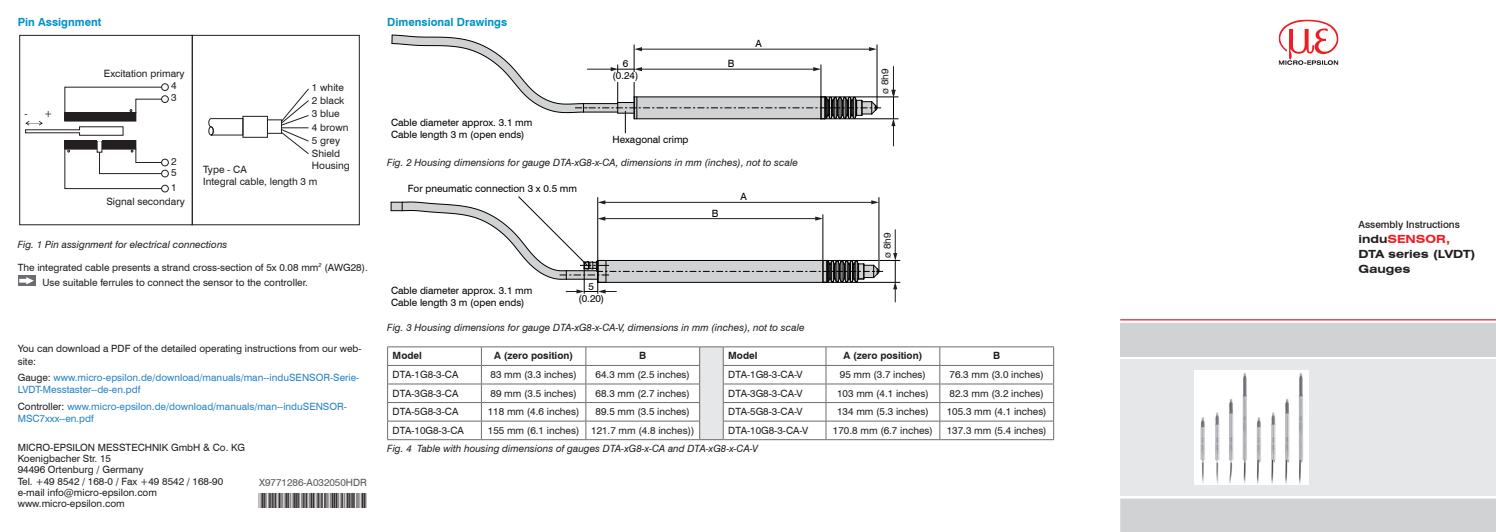
<style>
.page{position:relative;width:1496px;height:532px;background:#fff}
.page>*{position:absolute;margin:0;border:0;box-sizing:border-box;transform-origin:0 0}
.t1{font:15px "Codedreineun Plain";color:#231f20}
.t2{font:700 11.25px "Swiss 721 BT";color:#0092c8}
.t3{font:700 expanded 11.25px/15px "Swiss 721 BT";color:#231f20}
.t4{font:10.12px/13.1px "Swiss 721 BT";color:#231f20}
.t5{font:10px/11.2px "Swiss 721 BT";color:#231f20}
.t6{font:italic 10px "Swiss 721 BT";color:#231f20}
.t7{font:10px/12.5px "Swiss 721 BT";color:#2783c5}
.t8{font:10px/12px "Swiss 721 BT";color:#000}
.t9{font:700 10px "Swiss 721 BT";color:#231f20}
.t10{font:500 10px "Swiss 721 BT";color:#231f20}
.t11{font:10px "Swiss 721 BT";color:#57585a}
.s1{color:#231f20}
.s2{color:#ee1d23}
</style>
<div class="page">
<svg style="left:282px;top:88px;width:27px;height:66px"></svg>
<div style="left:65px;top:112px;width:71px;height:9px;background:#231f20"></div>
<svg style="left:64px;top:83px;width:105px;height:31px"></svg>
<svg style="left:25px;top:121px;width:144px;height:72px"></svg>
<div style="left:267px;top:119px;width:15px;height:15px;border:1px solid #231f20"></div>
<div style="left:242px;top:116px;width:26px;height:22px;border:1px solid #231f20"></div>
<svg style="left:208px;top:118px;width:36px;height:18px"></svg>
<div style="left:208px;top:126px;width:6px;height:9px;border:1px solid #231f20;border-radius:50%"></div>
<div style="left:192px;top:35px;width:167px;height:190px;border:1px solid #231f20"></div>
<div style="left:18px;top:275px;width:17px;height:11px;background:#6c6d70"></div>
<svg style="left:19px;top:277px;width:15px;height:7px"></svg>
<svg style="left:1279px;top:21px;width:57px;height:43px"></svg>
<div style="left:1277px;top:19px;width:61px;height:47px;border:1px solid #fff"></div>
<div style="left:1120px;top:499px;width:375px;height:32px;background:#d1d2d4"></div>
<div style="left:1120px;top:498px;width:375px;height:33px;border:1px solid #d1d2d4"></div>
<div style="left:1120px;top:359px;width:375px;height:137px;background:#e6e7e9"></div>
<div style="left:1120px;top:323px;width:375px;height:34px;background:#d1d2d4"></div>
<hr style="left:1120px;top:319px;width:375px;height:1px;background:#ee1d23">
<img style="left:1194px;top:371px;width:114px;height:113px">
<hr style="left:821px;top:118px;width:77px;height:1px;background:#000">
<hr style="left:821px;top:97px;width:77px;height:1px;background:#000">
<svg style="left:891px;top:66px;width:4px;height:80px"></svg>
<svg style="left:391px;top:34px;width:490px;height:99px"></svg>
<div style="left:609px;top:72px;width:34px;height:9px;background:#fff"></div>
<svg style="left:391px;top:196px;width:509px;height:106px"></svg>
<hr style="left:387px;top:346px;width:94px;height:1px;background:#6c6d70">
<hr style="left:481px;top:346px;width:105px;height:1px;background:#6c6d70">
<hr style="left:586px;top:346px;width:113px;height:1px;background:#6c6d70">
<hr style="left:723px;top:346px;width:103px;height:1px;background:#6c6d70">
<hr style="left:826px;top:346px;width:113px;height:1px;background:#6c6d70">
<hr style="left:939px;top:346px;width:114px;height:1px;background:#6c6d70">
<hr style="left:387px;top:365px;width:94px;height:1px;background:#6c6d70">
<hr style="left:481px;top:365px;width:105px;height:1px;background:#6c6d70">
<hr style="left:586px;top:365px;width:114px;height:1px;background:#6c6d70">
<hr style="left:723px;top:365px;width:103px;height:1px;background:#6c6d70">
<hr style="left:826px;top:365px;width:113px;height:1px;background:#6c6d70">
<hr style="left:939px;top:365px;width:114px;height:1px;background:#6c6d70">
<hr style="left:387px;top:383px;width:94px;height:1px;background:#6c6d70">
<hr style="left:481px;top:383px;width:105px;height:1px;background:#6c6d70">
<hr style="left:586px;top:383px;width:114px;height:1px;background:#6c6d70">
<hr style="left:723px;top:383px;width:103px;height:1px;background:#6c6d70">
<hr style="left:826px;top:383px;width:113px;height:1px;background:#6c6d70">
<hr style="left:939px;top:383px;width:114px;height:1px;background:#6c6d70">
<hr style="left:387px;top:402px;width:94px;height:1px;background:#6c6d70">
<hr style="left:481px;top:402px;width:105px;height:1px;background:#6c6d70">
<hr style="left:586px;top:402px;width:114px;height:1px;background:#6c6d70">
<hr style="left:723px;top:402px;width:103px;height:1px;background:#6c6d70">
<hr style="left:826px;top:402px;width:113px;height:1px;background:#6c6d70">
<hr style="left:939px;top:402px;width:114px;height:1px;background:#6c6d70">
<hr style="left:387px;top:420px;width:94px;height:1px;background:#6c6d70">
<svg style="left:387px;top:347px;width:1px;height:92px"></svg>
<hr style="left:481px;top:420px;width:105px;height:1px;background:#6c6d70">
<svg style="left:481px;top:347px;width:1px;height:92px"></svg>
<hr style="left:586px;top:420px;width:114px;height:1px;background:#6c6d70">
<svg style="left:585px;top:347px;width:1px;height:92px"></svg>
<hr style="left:723px;top:420px;width:103px;height:1px;background:#6c6d70">
<hr style="left:826px;top:420px;width:113px;height:1px;background:#6c6d70">
<svg style="left:825px;top:347px;width:1px;height:92px"></svg>
<hr style="left:939px;top:420px;width:114px;height:1px;background:#6c6d70">
<svg style="left:939px;top:347px;width:1px;height:92px"></svg>
<svg style="left:1053px;top:347px;width:1px;height:92px"></svg>
<hr style="left:387px;top:439px;width:94px;height:1px;background:#6c6d70">
<hr style="left:481px;top:439px;width:105px;height:1px;background:#6c6d70">
<hr style="left:586px;top:439px;width:113px;height:1px;background:#6c6d70">
<svg style="left:699px;top:346px;width:25px;height:94px;background:#dadbdd"></svg>
<hr style="left:723px;top:439px;width:103px;height:1px;background:#6c6d70">
<hr style="left:826px;top:439px;width:113px;height:1px;background:#6c6d70">
<hr style="left:939px;top:439px;width:114px;height:1px;background:#6c6d70">
<p class="t2" style="left:18px;top:15px;width:85px">Pin Assignment</p>
<p class="t4" style="left:24px;top:107px;width:30px">- +</p>
<p class="t4" style="left:104px;top:67px;width:82px">Excitation primary</p>
<p class="t4" style="left:171px;top:80px;width:7px;line-height:12px">4<br>3</p>
<p class="t4" style="left:171px;top:155px;width:7px;line-height:11px">2<br>5</p>
<p class="t4" style="left:171px;top:180px;width:7px">1</p>
<p class="t4" style="left:312px;top:81px;width:38px">1 white<br>2 black<br>3 blue<br>4 brown<br>5 grey<br>Shield</p>
<p class="t4" style="left:312px;top:159px;width:39px">Housing</p>
<p class="t4" style="left:203px;top:163px;width:116px;line-height:12.1px">Type - CA<br>Integral cable, length 3 m</p>
<p class="t4" style="left:106px;top:194px;width:80px">Signal secondary</p>
<p class="t6" style="left:18px;top:238px;width:211px">Fig. 1 Pin assignment for electrical connections</p>
<p class="t5" style="left:43px;top:259px;width:327px;line-height:15.2px;text-indent:-25px">The integrated cable presents a strand cross-section of 5x 0.08 mm<sup>2</sup> (AWG28).<br>Use suitable ferrules to connect the sensor to the controller.</p>
<p class="t5" style="left:18px;top:342px;width:345px;line-height:12.5px">You can download a PDF of the detailed operating instructions from our web&shy;site:</p>
<p class="t7" style="left:18px;top:371px;width:343px"><span class="s1">Gauge:</span> www.micro-epsilon.de/download/manuals/man--induSENSOR-Serie-<br>LVDT-Messtaster--de-en.pdf</p>
<p class="t7" style="left:18px;top:399px;width:331px"><span class="s1">Controller:</span> www.micro-epsilon.de/download/manuals/man--induSENSOR-<br>MSC7xxx--en.pdf</p>
<p class="t5" style="left:18px;top:441px;width:229px">MICRO-EPSILON MESSTECHNIK GmbH &amp; Co. KG<br>Koenigbacher Str. 15<br>94496 Ortenburg / Germany<br>Tel. +49 8542 / 168-0 / Fax +49 8542 / 168-90 e-mail info@micro-epsilon.com www.micro-epsilon.com</p>
<p class="t11" style="left:259px;top:476px;width:109px">X9771286-A032050HDR</p>
<h1 class="t1" style="left:259px;top:493px;width:109px">*X9771286-A03*</h1>
<p class="t2" style="left:387px;top:15px;width:121px">Dimensional Drawings</p>
<p class="t8" style="left:391px;top:116px;width:143px">Cable diameter approx. 3.1 mm<br>Cable length 3 m (open ends)</p>
<p class="t8" style="left:612px;top:58px;width:27px;text-align:center">6 (0.24)</p>
<p class="t8" style="left:612px;top:133px;width:78px">Hexagonal crimp</p>
<p class="t8" style="left:728px;top:58px;width:8px">B</p>
<p class="t8" style="left:755px;top:38px;width:8px">A</p>
<p class="t6" style="left:387px;top:157px;width:412px">Fig. 2 Housing dimensions for gauge DTA-xG8-x-CA, dimensions in mm (inches), not to scale</p>
<p class="t8" style="left:408px;top:182px;width:171px">For pneumatic connection 3 x 0.5 mm</p>
<p class="t8" style="left:391px;top:284px;width:143px">Cable diameter approx. 3.1 mm<br>Cable length 3 m (open ends)</p>
<p class="t8" style="left:578px;top:280px;width:27px;text-align:center">5 (0.20)</p>
<p class="t8" style="left:712px;top:207px;width:8px">B</p>
<p class="t8" style="left:740px;top:190px;width:8px">A</p>
<p class="t5" style="left:879px;top:94px;width:27px;rotate:-90deg">ø 8h9</p>
<p class="t5" style="left:881px;top:258px;width:27px;rotate:-90deg">ø 8h9</p>
<p class="t6" style="left:387px;top:321px;width:419px">Fig. 3 Housing dimensions for gauge DTA-xG8-x-CA-V, dimensions in mm (inches), not to scale</p>
<p class="t9" style="left:392px;top:350px;width:31px">Model</p>
<p class="t9" style="left:494px;top:350px;width:80px">A (zero position)</p>
<p class="t9" style="left:639px;top:350px;width:9px">B</p>
<p class="t9" style="left:728px;top:350px;width:31px">Model</p>
<p class="t9" style="left:843px;top:350px;width:80px">A (zero position)</p>
<p class="t9" style="left:993px;top:350px;width:9px">B</p>
<p class="t5" style="left:392px;top:368px;width:67px">DTA-1G8-3-CA</p>
<p class="t5" style="left:490px;top:368px;width:88px">83 mm (3.3 inches)</p>
<p class="t5" style="left:595px;top:368px;width:96px">64.3 mm (2.5 inches)</p>
<p class="t5" style="left:728px;top:368px;width:76px">DTA-1G8-3-CA-V</p>
<p class="t5" style="left:839px;top:368px;width:88px">95 mm (3.7 inches)</p>
<p class="t5" style="left:949px;top:368px;width:96px">76.3 mm (3.0 inches)</p>
<p class="t5" style="left:392px;top:387px;width:67px">DTA-3G8-3-CA</p>
<p class="t5" style="left:490px;top:387px;width:88px">89 mm (3.5 inches)</p>
<p class="t5" style="left:595px;top:387px;width:96px">68.3 mm (2.7 inches)</p>
<p class="t5" style="left:728px;top:387px;width:76px">DTA-3G8-3-CA-V</p>
<p class="t5" style="left:837px;top:387px;width:93px">103 mm (4.1 inches)</p>
<p class="t5" style="left:949px;top:387px;width:96px">82.3 mm (3.2 inches)</p>
<p class="t5" style="left:392px;top:406px;width:67px">DTA-5G8-3-CA</p>
<p class="t5" style="left:488px;top:406px;width:93px">118 mm (4.6 inches)</p>
<p class="t5" style="left:595px;top:406px;width:96px">89.5 mm (3.5 inches)</p>
<p class="t5" style="left:728px;top:406px;width:76px">DTA-5G8-3-CA-V</p>
<p class="t5" style="left:837px;top:406px;width:93px">134 mm (5.3 inches)</p>
<p class="t5" style="left:946px;top:406px;width:101px">105.3 mm (4.1 inches)</p>
<p class="t5" style="left:392px;top:424px;width:73px">DTA-10G8-3-CA</p>
<p class="t5" style="left:488px;top:424px;width:208px">155 mm (6.1 inches) 121.7 mm (4.8 inches))</p>
<p class="t5" style="left:728px;top:424px;width:81px">DTA-10G8-3-CA-V</p>
<p class="t5" style="left:833px;top:424px;width:101px">170.8 mm (6.7 inches)</p>
<p class="t5" style="left:946px;top:424px;width:101px">137.3 mm (5.4 inches)</p>
<p class="t6" style="left:387px;top:442px;width:372px">Fig. 4 Table with housing dimensions of gauges DTA-xG8-x-CA and DTA-xG8-x-CA-V</p>
<p class="t10" style="left:1358px;top:218px;width:103px">Assembly Instructions</p>
<p class="t3" style="left:1358px;top:231px;width:119px">indu<span class="s2">SENSOR,<br></span>DTA series (LVDT)<br>Gauges</p>
</div>
